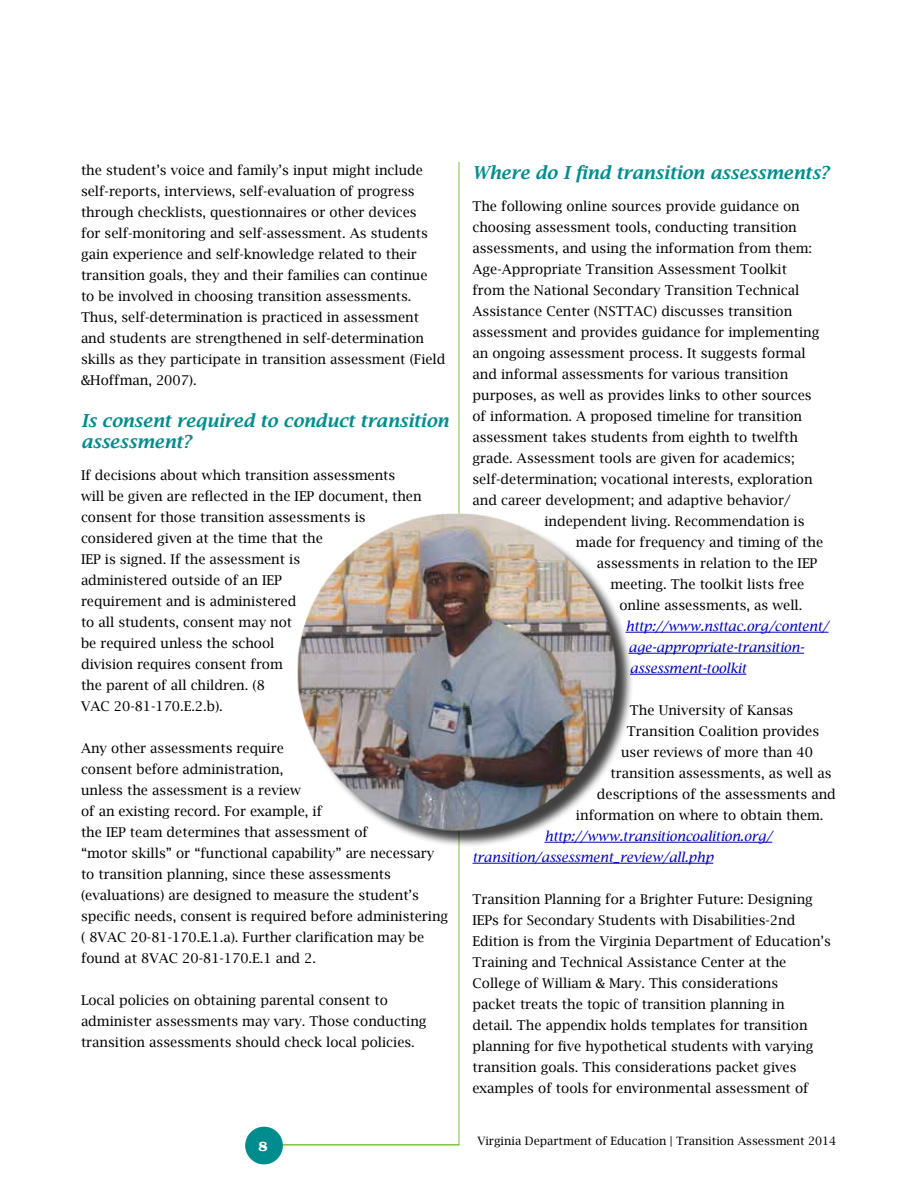
<style>
.page{position:relative;width:918px;height:1188px;background:#fff}
.page>*{position:absolute;margin:0;border:0;box-sizing:border-box;transform-origin:0 0}
.t1{font:italic 18px/21px "Lucida Bright";color:#008c8d}
.t2{font:700 15px "Clarendon";color:#fff}
.t3{font:13.5px/21px "Lucida Bright";color:#000}
.t4{font:italic 600 13.5px/21px "Lucida Bright";color:#0000bc}
.t5{font:11.55px "Lucida Bright";color:#000}
</style>
<div class="page">
<hr style="left:280px;top:1144px;width:179px;height:2px;background:#7dc242">
<div style="left:245px;top:1127px;width:38px;height:37px;background:#008c8d;border-radius:50%"></div>
<hr style="left:459px;top:162px;width:1px;height:983px;background:#7dc242">
<hr style="left:275px;top:1145px;width:184px;height:1px;background:#7dc242">
<hr style="left:626px;top:632px;width:203px;height:1px;background:#0000bc">
<hr style="left:628px;top:653px;width:176px;height:1px;background:#0000bc">
<hr style="left:630px;top:674px;width:116px;height:1px;background:#0000bc">
<hr style="left:544px;top:842px;width:228px;height:1px;background:#0000bc">
<hr style="left:472px;top:863px;width:241px;height:1px;background:#0000bc">
<div style="left:301px;top:515px;width:332px;height:333px;background:#000;opacity:.75"></div>
<img style="left:297px;top:506px;width:327px;height:333px">
<p class="t3" style="left:81px;top:159px;width:366px">the student’s voice and family’s input might include self-reports, interviews, self-evaluation of progress through checklists, questionnaires or other devices<br>for self-monitoring and self-assessment. As students gain experience and self-knowledge related to their transition goals, they and their families can continue<br>to be involved in choosing transition assessments.<br>Thus, self-determination is practiced in assessment and students are strengthened in self-determination skills as they participate in transition assessment (Field &amp;Hoffman, 2007).</p>
<h1 class="t1" style="left:81px;top:410px;width:369px">Is consent required to conduct transition assessment?</h1>
<p class="t3" style="left:81px;top:464px;width:342px">If decisions about which transition assessments will be given are reflected in the IEP document, then consent for those transition assessments is considered given at the time that the<br>IEP is signed. If the assessment is<br>administered outside of an IEP<br>requirement and is administered<br>to all students, consent may not<br>be required unless the school<br>division requires consent from<br>the parent of all children. (8<br>VAC 20-81-170.E.2.b).</p>
<p class="t3" style="left:81px;top:737px;width:369px">Any other assessments require<br>consent before administration,<br>unless the assessment is a review<br>of an existing record. For example, if<br>the IEP team determines that assessment of<br>“motor skills” or “functional capability” are necessary to transition planning, since these assessments (evaluations) are designed to measure the student’s specific needs, consent is required before administering ( 8VAC 20-81-170.E.1.a). Further clarification may be found at 8VAC 20-81-170.E.1 and 2.</p>
<p class="t3" style="left:81px;top:989px;width:347px">Local policies on obtaining parental consent to administer assessments may vary. Those conducting transition assessments should check local policies.</p>
<p class="t2" style="left:258px;top:1136px;width:11px">8</p>
<h1 class="t1" style="left:472px;top:162px;width:358px">Where do I find transition assessments?</h1>
<p class="t3" style="left:472px;top:195px;width:329px">The following online sources provide guidance on</p>
<p class="t3" style="left:472px;top:216px;width:326px">choosing assessment tools, conducting transition</p>
<p class="t3" style="left:472px;top:237px;width:341px">assessments, and using the information from them:</p>
<p class="t3" style="left:472px;top:258px;width:316px">Age-Appropriate Transition Assessment Toolkit</p>
<p class="t3" style="left:472px;top:279px;width:328px">from the National Secondary Transition Technical</p>
<p class="t3" style="left:472px;top:300px;width:321px">Assistance Center (NSTTAC) discusses transition</p>
<p class="t3" style="left:472px;top:321px;width:348px">assessment and provides guidance for implementing</p>
<p class="t3" style="left:472px;top:342px;width:335px">an ongoing assessment process. It suggests formal</p>
<p class="t3" style="left:472px;top:363px;width:317px">and informal assessments for various transition</p>
<p class="t3" style="left:472px;top:384px;width:341px">purposes, as well as provides links to other sources</p>
<p class="t3" style="left:472px;top:405px;width:331px">of information. A proposed timeline for transition</p>
<p class="t3" style="left:472px;top:426px;width:327px">assessment takes students from eighth to twelfth</p>
<p class="t3" style="left:472px;top:447px;width:324px">grade. Assessment tools are given for academics;</p>
<p class="t3" style="left:472px;top:468px;width:342px">self-determination; vocational interests, exploration</p>
<p class="t3" style="left:472px;top:489px;width:320px">and career development; and adaptive behavior/</p>
<p class="t3" style="left:544px;top:510px;width:262px">independent living. Recommendation is</p>
<p class="t3" style="left:576px;top:531px;width:249px">made for frequency and timing of the</p>
<p class="t3" style="left:597px;top:552px;width:222px">assessments in relation to the IEP</p>
<p class="t3" style="left:610px;top:573px;width:195px">meeting. The toolkit lists free</p>
<p class="t3" style="left:620px;top:594px;width:184px">online assessments, as well.</p>
<p class="t4" style="left:625px;top:615px;width:204px">http://www.nsttac.org/content/ age-appropriate-transition&shy;assessment-toolkit</p>
<p class="t3" style="left:630px;top:699px;width:165px">The University of Kansas</p>
<p class="t3" style="left:627px;top:720px;width:194px">Transition Coalition provides</p>
<p class="t3" style="left:621px;top:741px;width:193px">user reviews of more than 40</p>
<p class="t3" style="left:610px;top:762px;width:223px">transition assessments, as well as</p>
<p class="t3" style="left:597px;top:783px;width:240px">descriptions of the assessments and</p>
<p class="t3" style="left:576px;top:804px;width:249px">information on where to obtain them.</p>
<p class="t4" style="left:472px;top:825px;width:301px;text-indent:72px">http://www.transitioncoalition.org/ transition/assessment_review/all.php</p>
<p class="t3" style="left:472px;top:888px;width:360px">Transition Planning for a Brighter Future: Designing IEPs for Secondary Students with Disabilities-2nd Edition is from the Virginia Department of Education’s Training and Technical Assistance Center at the College of William &amp; Mary. This considerations<br>packet treats the topic of transition planning in<br>detail. The appendix holds templates for transition planning for five hypothetical students with varying transition goals. This considerations packet gives examples of tools for environmental assessment of</p>
<p class="t5" style="left:477px;top:1134px;width:360px">Virginia Department of Education | Transition Assessment 2014</p>
</div>
